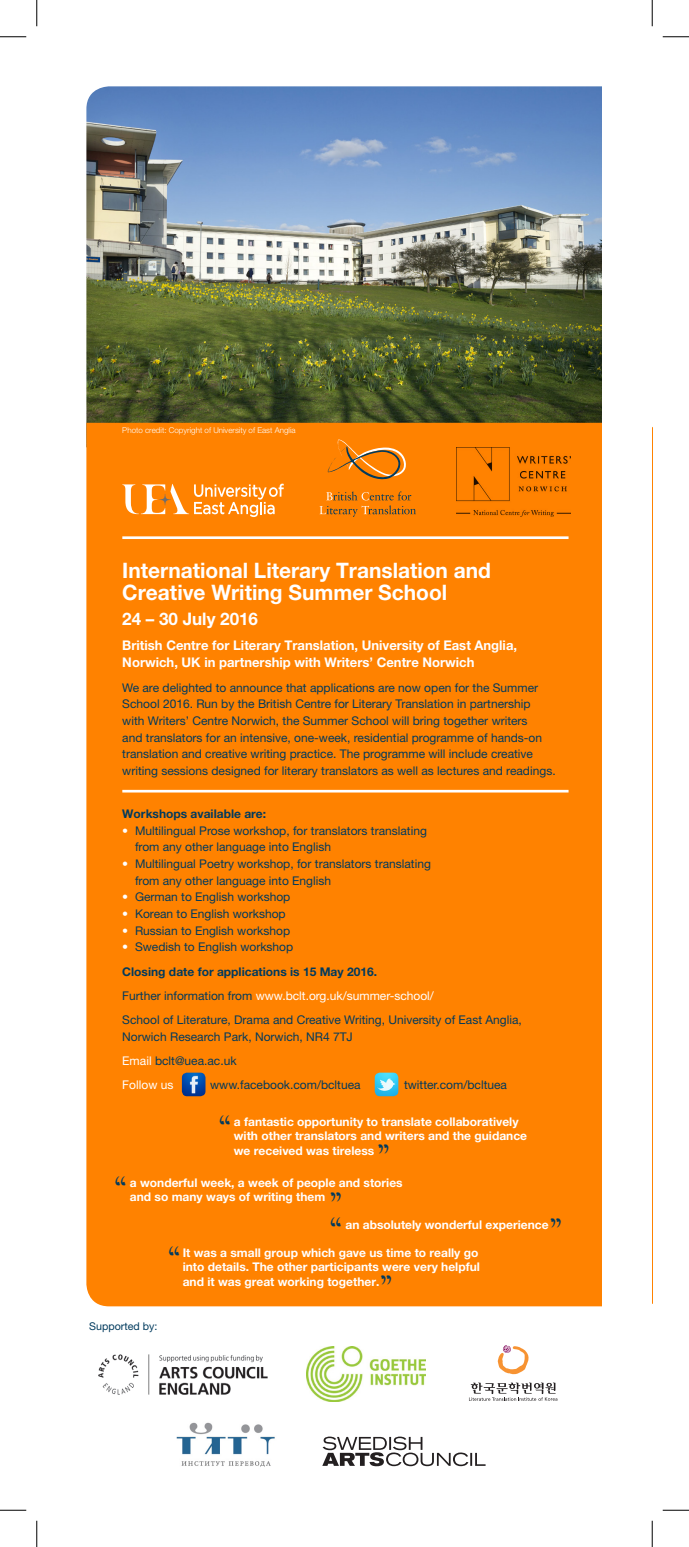
<style>
.page{position:relative;width:689px;height:1547px;background:#fff}
.page>*{position:absolute;margin:0;border:0;box-sizing:border-box;transform-origin:0 0}
.t1{font:43.93px "Estro";color:#003a5d}
.t2{font:700 21.35px/22.8px "Helvetica Neue";color:#fff}
.t3{font:700 17.32px "Helvetica Neue";color:#fff}
.t4{font:700 13.3px/17.3px "Helvetica Neue";color:#fff}
.t5{font:12.08px/16.6px "Helvetica Neue";color:#003a5d}
.t6{font:700 12.08px/14.3px "Helvetica Neue";color:#fff}
.t7{font:700 12.08px "Helvetica Neue";color:#003a5d}
.t8{font:12.08px "Helvetica Neue";color:#fff}
.t9{font:10.67px "Helvetica Neue";color:#003a5d}
.t10{font:300 8.05px "Helvetica Neue";color:#fff}
.s1{color:#fff}
.s2{color:#003a5d}
</style>
<div class="page">
<img style="left:86px;top:86px;width:516px;height:337px">
<div style="left:86px;top:423px;width:516px;height:884px;background:#ff8200"></div>
<svg style="left:122px;top:484px;width:162px;height:33px"></svg>
<svg style="left:327px;top:438px;width:79px;height:43px"></svg>
<svg style="left:319px;top:491px;width:97px;height:26px"></svg>
<img style="left:456px;top:447px;width:114px;height:69px">
<hr style="left:122px;top:536px;width:446px;height:3px;background:#fff">
<hr style="left:122px;top:790px;width:446px;height:2px;background:#fff">
<img style="left:98px;top:1354px;width:170px;height:41px">
<img style="left:176px;top:1422px;width:99px;height:45px">
<img style="left:307px;top:1346px;width:119px;height:56px">
<svg style="left:322px;top:1436px;width:163px;height:30px"></svg>
<svg style="left:497px;top:1345px;width:32px;height:30px"></svg>
<svg style="left:469px;top:1382px;width:88px;height:19px"></svg>
<img style="left:182px;top:1073px;width:23px;height:23px">
<img style="left:375px;top:1073px;width:23px;height:23px">
<svg style="left:0;top:36px;width:26px;height:1px"></svg>
<svg style="left:662px;top:36px;width:27px;height:1px"></svg>
<svg style="left:0;top:1510px;width:26px;height:1px"></svg>
<svg style="left:662px;top:1510px;width:27px;height:1px"></svg>
<svg style="left:36px;top:0;width:1px;height:26px"></svg>
<svg style="left:36px;top:1521px;width:1px;height:26px"></svg>
<svg style="left:652px;top:0;width:1px;height:26px"></svg>
<svg style="left:652px;top:1521px;width:1px;height:26px"></svg>
<p class="t10" style="left:122px;top:425px;width:175px">Photo credit: Copyright of University of East Anglia</p>
<p class="t2" style="left:122px;top:558px;width:370px">International Literary Translation and<br>Creative Writing Summer School</p>
<p class="t3" style="left:122px;top:608px;width:137px">24 – 30 July 2016</p>
<p class="t4" style="left:122px;top:636px;width:396px">British Centre for Literary Translation, University of East Anglia,<br>Norwich, UK in partnership with Writers’ Centre Norwich</p>
<p class="t5" style="left:122px;top:679px;width:435px">We are delighted to announce that applications are now open for the Summer School 2016. Run by the British Centre for Literary Translation in partnership with Writers’ Centre Norwich, the Summer School will bring together writers<br>and translators for an intensive, one-week, residential programme of hands-on translation and creative writing practice. The programme will include creative writing sessions designed for literary translators as well as lectures and readings.</p>
<p class="t7" style="left:122px;top:806px;width:145px">Workshops available are:</p>
<p class="t5" style="left:135px;top:822px;width:293px;text-indent:-13px"><span class="s1">•</span> Multilingual Prose workshop, for translators translating from any other language into English</p>
<p class="t5" style="left:135px;top:855px;width:297px;text-indent:-13px"><span class="s1">•</span> Multilingual Poetry workshop, for translators translating from any other language into English</p>
<p class="t5" style="left:122px;top:889px;width:170px"><span class="s1">•</span> German to English workshop</p>
<p class="t5" style="left:122px;top:905px;width:165px"><span class="s1">•</span> Korean to English workshop</p>
<p class="t5" style="left:122px;top:922px;width:169px"><span class="s1">•</span> Russian to English workshop</p>
<p class="t5" style="left:122px;top:939px;width:172px"><span class="s1">•</span> Swedish to English workshop</p>
<p class="t7" style="left:122px;top:964px;width:256px">Closing date for applications is 15 May 2016.</p>
<p class="t8" style="left:122px;top:988px;width:313px"><span class="s2">Further information from</span> www.bclt.org.uk/summer-school/</p>
<p class="t5" style="left:122px;top:1011px;width:401px">School of Literature, Drama and Creative Writing, University of East Anglia,<br>Norwich Research Park, Norwich, NR4 7TJ</p>
<p class="t5" style="left:122px;top:1052px;width:116px"><span class="s1">Email</span> bclt@uea.ac.uk</p>
<p class="t8" style="left:122px;top:1078px;width:53px">Follow us</p>
<p class="t5" style="left:210px;top:1076px;width:152px">www.facebook.com/bcltuea</p>
<p class="t5" style="left:404px;top:1076px;width:104px">twitter.com/bcltuea</p>
<p class="t1" style="left:217px;top:1113px;width:16px">“</p>
<p class="t6" style="left:234px;top:1114px;width:295px">a fantastic opportunity to translate collaboratively with other translators and writers and the guidance we received was tireless</p>
<p class="t6" style="left:130px;top:1175px;width:274px">a wonderful week, a week of people and stories and so many ways of writing them</p>
<p class="t6" style="left:345px;top:1217px;width:205px">an absolutely wonderful experience</p>
<p class="t6" style="left:183px;top:1245px;width:299px;text-align:justify">It was a small group which gave us time to really go into details. The other participants were very helpful and it was great working together.</p>
<p class="t1" style="left:376px;top:1142px;width:16px">”</p>
<p class="t1" style="left:113px;top:1174px;width:16px">“</p>
<p class="t1" style="left:328px;top:1190px;width:16px">”</p>
<p class="t1" style="left:328px;top:1215px;width:16px">“</p>
<p class="t1" style="left:548px;top:1216px;width:16px">”</p>
<p class="t1" style="left:167px;top:1244px;width:16px">“</p>
<p class="t1" style="left:379px;top:1274px;width:16px">”</p>
<p class="t9" style="left:89px;top:1320px;width:70px">Supported by:</p>
</div>
